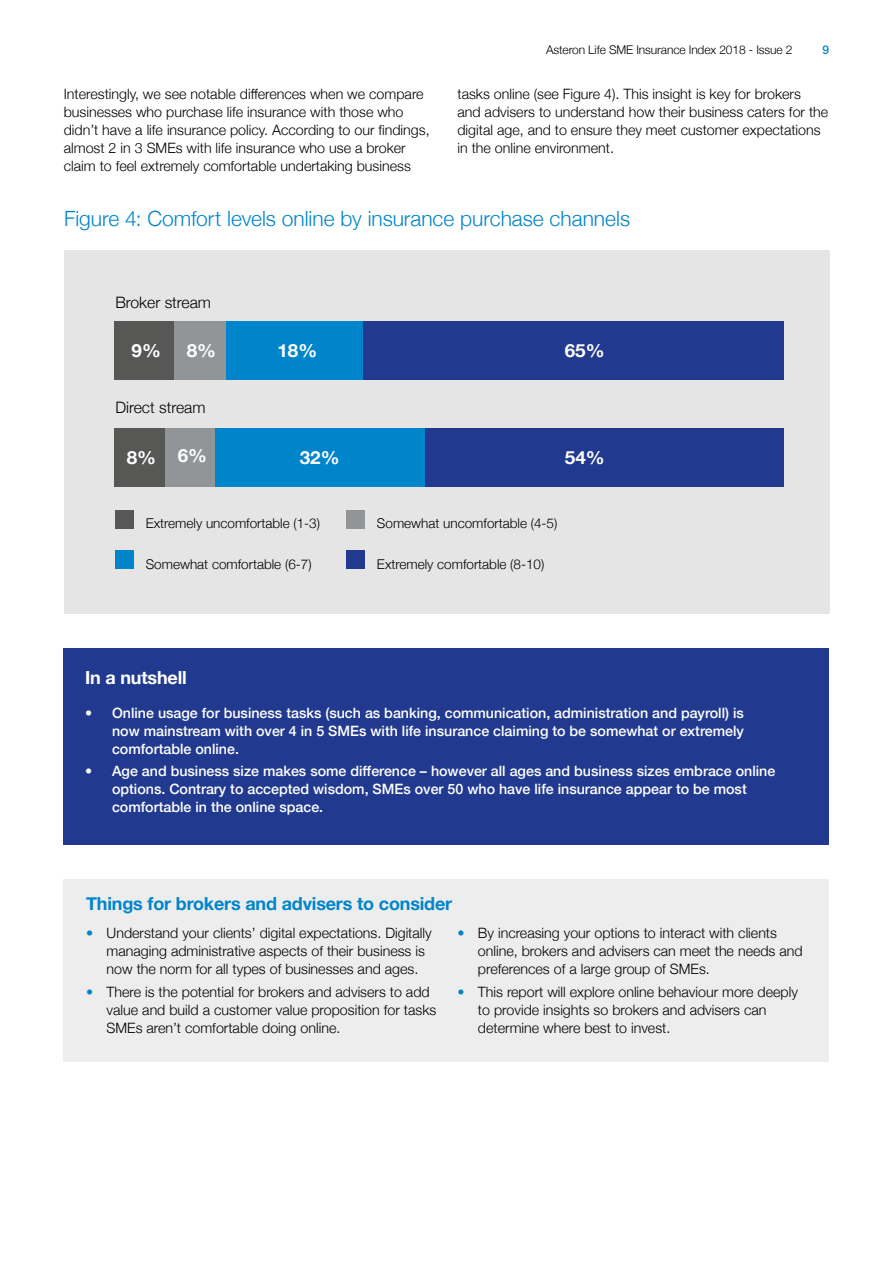
<style>
.page{position:relative;width:893px;height:1263px;background:#fff}
.page>*{position:absolute;margin:0;border:0;box-sizing:border-box;transform-origin:0 0}
.t1{font:300 21px "Helvetica Neue";color:#0085cb}
.t2{font:700 18px "Helvetica Neue";letter-spacing:-.01em;color:#0085cb}
.t3{font:700 18px "Helvetica Neue";letter-spacing:-.01em;color:#fff;scale:1.04 1}
.t4{font:700 18px "Helvetica Neue";letter-spacing:-.01em;color:#fff}
.t5{font:300 15.75px "Helvetica Neue";color:#000}
.t6{font:300 14.25px/18px "Helvetica Neue";color:#000}
.t7{font:500 14.25px/18px "Helvetica Neue";color:#fff;text-align:justify}
.t8{font:300 13.5px "Helvetica Neue";color:#000}
.t9{font:300 12px "Helvetica Neue";letter-spacing:-.01em;color:#000}
.t10{font:500 12px "Helvetica Neue";color:#0085cb}
.s1{color:#0085cb}
</style>
<div class="page">
<div style="left:64px;top:648px;width:765px;height:197px;background:#213a8f"></div>
<div style="left:64px;top:879px;width:765px;height:182px;background:#ededed"></div>
<div style="left:64px;top:251px;width:765px;height:363px;background:#e5e5e6"></div>
<div style="left:362px;top:321px;width:422px;height:58px;background:#213a8f"></div>
<div style="left:225px;top:321px;width:137px;height:58px;background:#0085cb"></div>
<div style="left:174px;top:321px;width:51px;height:58px;background:#929597"></div>
<div style="left:115px;top:321px;width:59px;height:58px;background:#575756"></div>
<div style="left:386px;top:428px;width:398px;height:58px;background:#213a8f"></div>
<div style="left:214px;top:428px;width:210px;height:58px;background:#0085cb"></div>
<div style="left:165px;top:428px;width:49px;height:58px;background:#929597"></div>
<div style="left:115px;top:428px;width:50px;height:58px;background:#575756"></div>
<div style="left:115px;top:510px;width:19px;height:18px;background:#585656"></div>
<div style="left:115px;top:550px;width:19px;height:19px;background:#0085cb"></div>
<div style="left:347px;top:510px;width:18px;height:18px;background:#929597"></div>
<div style="left:347px;top:550px;width:18px;height:19px;background:#213a8f"></div>
<p class="t9" style="left:546px;top:40px;width:248px">Asteron Life SME Insurance Index 2018 - Issue 2</p>
<p class="t10" style="left:822px;top:40px;width:8px">9</p>
<p class="t6" style="left:64px;top:84px;width:367px">Interestingly, we see notable differences when we compare businesses who purchase life insurance with those who didn’t have a life insurance policy. According to our findings, almost 2 in 3 SMEs with life insurance who use a broker claim to feel extremely comfortable undertaking business</p>
<p class="t6" style="left:457px;top:84px;width:372px">tasks online (see Figure 4). This insight is key for brokers<br>and advisers to understand how their business caters for the digital age, and to ensure they meet customer expectations in the online environment.</p>
<h1 class="t1" style="left:64px;top:202px;width:567px">Figure 4: Comfort levels online by insurance purchase channels</h1>
<p class="t5" style="left:115px;top:290px;width:97px">Broker stream</p>
<p class="t3" style="left:132px;top:337px;width:30px">9%</p>
<p class="t3" style="left:187px;top:337px;width:30px">8%</p>
<p class="t3" style="left:277px;top:337px;width:40px">18%</p>
<p class="t3" style="left:565px;top:337px;width:40px">65%</p>
<p class="t5" style="left:115px;top:395px;width:92px">Direct stream</p>
<p class="t3" style="left:127px;top:442px;width:79px">8% 6%</p>
<p class="t3" style="left:300px;top:444px;width:40px">32%</p>
<p class="t3" style="left:565px;top:444px;width:40px">54%</p>
<p class="t8" style="left:146px;top:513px;width:176px">Extremely uncomfortable (1-3)</p>
<p class="t8" style="left:146px;top:553px;width:167px">Somewhat comfortable (6-7)</p>
<p class="t4" style="left:85px;top:663px;width:103px">In a nutshell</p>
<p class="t8" style="left:377px;top:513px;width:182px">Somewhat uncomfortable (4-5)</p>
<p class="t8" style="left:377px;top:553px;width:169px">Extremely comfortable (8-10)</p>
<p class="t7" style="left:112px;top:702px;width:633px;text-indent:-27px">• Online usage for business tasks (such as banking, communication, administration and payroll) is now mainstream with over 4 in 5 SMEs with life insurance claiming to be somewhat or extremely comfortable online.</p>
<p class="t7" style="left:112px;top:761px;width:665px;text-align:left;text-indent:-27px">• Age and business size makes some difference – however all ages and business sizes embrace online options. Contrary to accepted wisdom, SMEs over 50 who have life insurance appear to be most comfortable in the online space.</p>
<p class="t2" style="left:86px;top:890px;width:368px">Things for brokers and advisers to consider</p>
<p class="t6" style="left:107px;top:923px;width:327px;text-indent:-20px"><span class="s1">•</span> Understand your clients’ digital expectations. Digitally managing administrative aspects of their business is now the norm for all types of businesses and ages.</p>
<p class="t6" style="left:107px;top:981px;width:331px;text-indent:-20px"><span class="s1">•</span> There is the potential for brokers and advisers to add value and build a customer value proposition for tasks<br>SMEs aren’t comfortable doing online.</p>
<p class="t6" style="left:478px;top:923px;width:326px;text-indent:-20px"><span class="s1">•</span> By increasing your options to interact with clients online, brokers and advisers can meet the needs and preferences of a large group of SMEs.</p>
<p class="t6" style="left:478px;top:981px;width:321px;text-indent:-20px"><span class="s1">•</span> This report will explore online behaviour more deeply to provide insights so brokers and advisers can determine where best to invest.</p>
</div>
